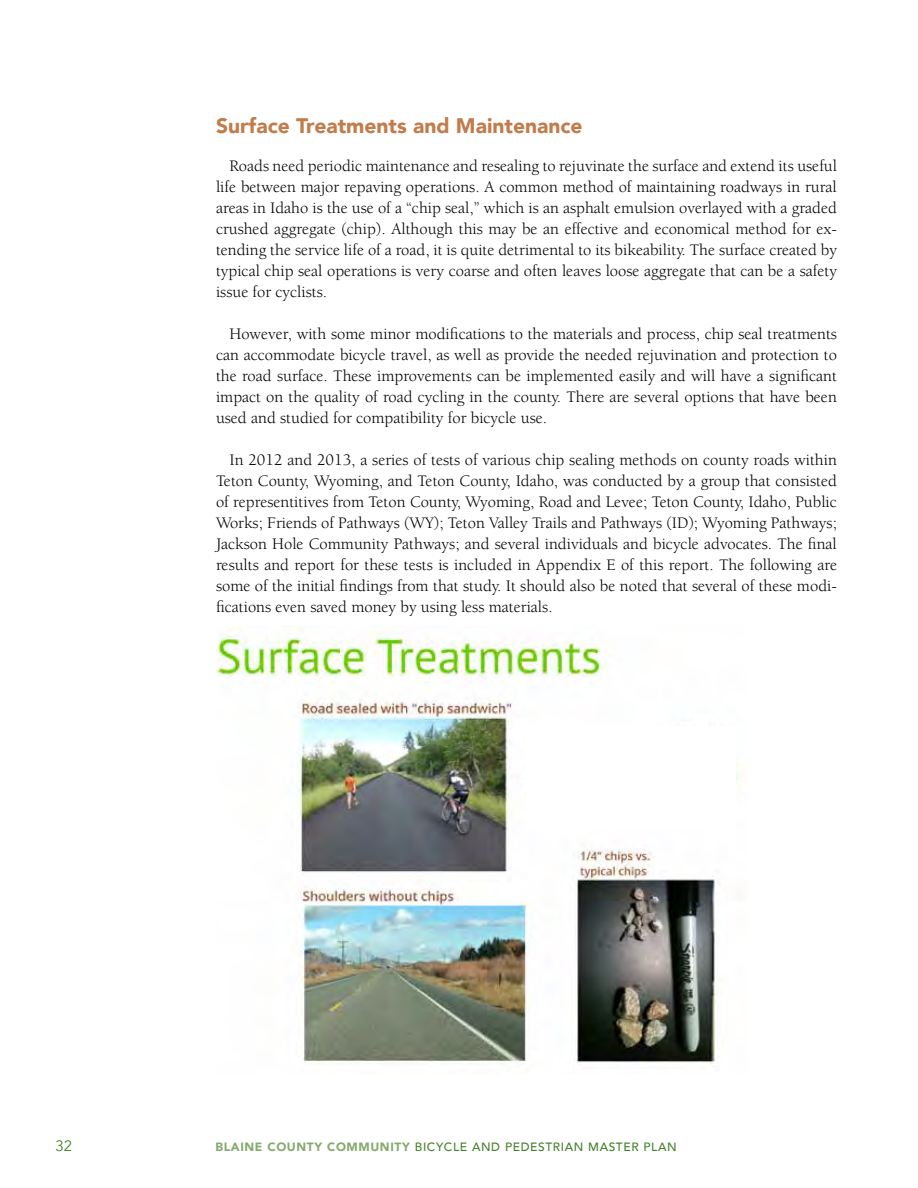
<style>
.page{position:relative;width:918px;height:1188px;background:#fff}
.page>*{position:absolute;margin:0;border:0;box-sizing:border-box;transform-origin:0 0}
.t1{font:900 21px "Avenir";color:#c17c4b}
.t2{font:16.5px/21px "Berkeley";color:#000;text-align:justify}
.t3{font:15px "Avenir";color:#46812b}
.t4{font:500 12px "Avenir";letter-spacing:.05em;color:#46812b}
.s1{font-weight:900;color:#86aa6f}
</style>
<div class="page">
<img style="left:216px;top:625px;width:529px;height:439px">
<div style="left:526px;top:726px;width:210px;height:104px;background:#fff"></div>
<p class="t1" style="left:216px;top:108px;width:368px">Surface Treatments and Maintenance</p>
<p class="t2" style="left:216px;top:156px;width:623px;text-indent:13px">Roads need periodic maintenance and resealing to rejuvinate the surface and extend its useful life between major repaving operations. A common method of maintaining roadways in rural areas in Idaho is the use of a “chip seal,” which is an asphalt emulsion overlayed with a graded crushed aggregate (chip). Although this may be an effective and economical method for ex&shy;tending the service life of a road, it is quite detrimental to its bikeability. The surface created by typical chip seal operations is very coarse and often leaves loose aggregate that can be a safety issue for cyclists.</p>
<p class="t2" style="left:216px;top:324px;width:623px;text-indent:13px">However, with some minor modifications to the materials and process, chip seal treatments can accommodate bicycle travel, as well as provide the needed rejuvination and protection to the road surface. These improvements can be implemented easily and will have a significant impact on the quality of road cycling in the county. There are several options that have been used and studied for compatibility for bicycle use.</p>
<p class="t2" style="left:216px;top:450px;width:623px;text-indent:13px">In 2012 and 2013, a series of tests of various chip sealing methods on county roads within Teton County, Wyoming, and Teton County, Idaho, was conducted by a group that consisted of representitives from Teton County, Wyoming, Road and Levee; Teton County, Idaho, Public Works; Friends of Pathways (WY); Teton Valley Trails and Pathways (ID); Wyoming Pathways; Jackson Hole Community Pathways; and several individuals and bicycle advocates. The final results and report for these tests is included in Appendix E of this report. The following are some of the initial findings from that study. It should also be noted that several of these modi&shy;fications even saved money by using less materials.</p>
<p class="t3" style="left:56px;top:1136px;width:18px">32</p>
<p class="t4" style="left:215px;top:1136px;width:463px"><span class="s1">BLAINE COUNTY COMMUNITY</span> BICYCLE AND PEDESTRIAN MASTER PLAN</p>
</div>
